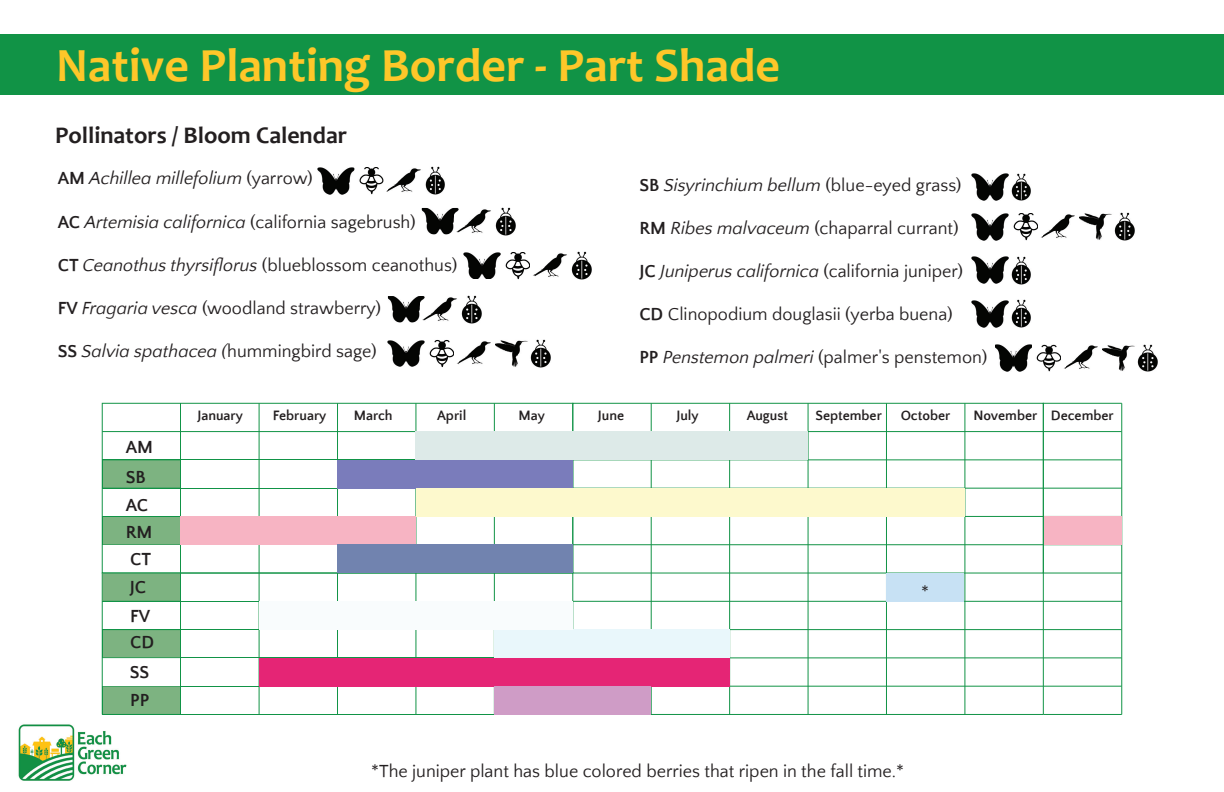
<style>
.page{position:relative;width:1224px;height:792px;background:#fff}
.page>*{position:absolute;margin:0;border:0;box-sizing:border-box;transform-origin:0 0}
.t1{font:700 48px "Candara";color:#fec729}
.t2{font:700 24px "Candara";color:#231f20}
.t3{font:18px "Quattrocento Sans";color:#231f20}
.t4{font:italic 18px "Quattrocento Sans";color:#231f20}
.t5{font:700 18px/30.9px "Quattrocento Sans";color:#231f20}
.t6{font:700 14px "Quattrocento Sans";color:#231f20}
.s1{font-weight:700;font-style:normal}
.s2{font-style:normal}
.s3{font-weight:700}
.s4{font-style:italic}
</style>
<div class="page">
<div style="left:0;top:34px;width:1224px;height:61px;background:#119346"></div>
<img style="left:318px;top:167px;width:103px;height:28px">
<img style="left:384px;top:167px;width:4px;height:27px">
<img style="left:422px;top:208px;width:32px;height:26px">
<img style="left:459px;top:209px;width:32px;height:24px">
<img style="left:454px;top:208px;width:5px;height:25px">
<img style="left:972px;top:256px;width:59px;height:28px">
<img style="left:972px;top:173px;width:59px;height:28px">
<img style="left:972px;top:300px;width:59px;height:28px">
<svg style="left:102px;top:403px;width:470px;height:170px"></svg>
<hr style="left:102px;top:431px;width:471px;height:1px;background:#119346">
<hr style="left:102px;top:459px;width:471px;height:1px;background:#119346">
<hr style="left:102px;top:488px;width:471px;height:1px;background:#119346">
<hr style="left:102px;top:516px;width:471px;height:1px;background:#119346">
<hr style="left:102px;top:544px;width:471px;height:1px;background:#119346">
<hr style="left:494px;top:403px;width:1px;height:170px;background:#119346">
<hr style="left:415px;top:403px;width:1px;height:170px;background:#119346">
<hr style="left:337px;top:403px;width:1px;height:170px;background:#119346">
<hr style="left:259px;top:403px;width:1px;height:170px;background:#119346">
<hr style="left:180px;top:403px;width:1px;height:170px;background:#119346">
<div style="left:572px;top:403px;width:472px;height:171px;border:1px solid #119346"></div>
<hr style="left:573px;top:431px;width:470px;height:1px;background:#119346">
<hr style="left:573px;top:459px;width:470px;height:1px;background:#119346">
<hr style="left:573px;top:488px;width:470px;height:1px;background:#119346">
<hr style="left:573px;top:516px;width:470px;height:1px;background:#119346">
<hr style="left:573px;top:544px;width:470px;height:1px;background:#119346">
<hr style="left:964px;top:403px;width:1px;height:170px;background:#119346">
<hr style="left:886px;top:403px;width:1px;height:170px;background:#119346">
<hr style="left:808px;top:403px;width:1px;height:170px;background:#119346">
<hr style="left:729px;top:403px;width:1px;height:170px;background:#119346">
<hr style="left:651px;top:403px;width:1px;height:170px;background:#119346">
<svg style="left:102px;top:573px;width:471px;height:141px"></svg>
<hr style="left:102px;top:601px;width:471px;height:1px;background:#119346">
<hr style="left:102px;top:629px;width:471px;height:1px;background:#119346">
<hr style="left:102px;top:657px;width:471px;height:1px;background:#119346">
<hr style="left:102px;top:686px;width:471px;height:1px;background:#119346">
<hr style="left:102px;top:714px;width:471px;height:1px;background:#119346">
<hr style="left:494px;top:573px;width:1px;height:142px;background:#119346">
<hr style="left:415px;top:573px;width:1px;height:142px;background:#119346">
<hr style="left:337px;top:573px;width:1px;height:142px;background:#119346">
<hr style="left:259px;top:573px;width:1px;height:142px;background:#119346">
<hr style="left:180px;top:573px;width:1px;height:141px;background:#119346">
<hr style="left:573px;top:601px;width:470px;height:1px;background:#119346">
<hr style="left:573px;top:629px;width:470px;height:1px;background:#119346">
<hr style="left:573px;top:657px;width:470px;height:1px;background:#119346">
<hr style="left:573px;top:686px;width:470px;height:1px;background:#119346">
<hr style="left:573px;top:714px;width:470px;height:1px;background:#119346">
<hr style="left:964px;top:573px;width:1px;height:142px;background:#119346">
<hr style="left:886px;top:573px;width:1px;height:142px;background:#119346">
<hr style="left:808px;top:573px;width:1px;height:142px;background:#119346">
<hr style="left:729px;top:573px;width:1px;height:142px;background:#119346">
<hr style="left:651px;top:573px;width:1px;height:142px;background:#119346">
<div style="left:1043px;top:403px;width:79px;height:171px;border:1px solid #119346"></div>
<hr style="left:1043px;top:431px;width:79px;height:1px;background:#119346">
<hr style="left:1043px;top:459px;width:79px;height:1px;background:#119346">
<hr style="left:1043px;top:488px;width:79px;height:1px;background:#119346">
<hr style="left:1043px;top:516px;width:79px;height:1px;background:#119346">
<hr style="left:1043px;top:544px;width:79px;height:1px;background:#119346">
<svg style="left:1121px;top:403px;width:1px;height:85px"></svg>
<hr style="left:1121px;top:488px;width:1px;height:34px;background:#119346">
<svg style="left:1121px;top:545px;width:1px;height:28px"></svg>
<hr style="left:1043px;top:573px;width:1px;height:141px;background:#119346">
<hr style="left:1043px;top:601px;width:79px;height:1px;background:#119346">
<hr style="left:1043px;top:629px;width:79px;height:1px;background:#119346">
<hr style="left:1043px;top:657px;width:79px;height:1px;background:#119346">
<hr style="left:1043px;top:686px;width:79px;height:1px;background:#119346">
<hr style="left:1043px;top:714px;width:79px;height:1px;background:#119346">
<hr style="left:1121px;top:573px;width:1px;height:57px;background:#119346">
<svg style="left:1121px;top:630px;width:1px;height:84px"></svg>
<img style="left:18px;top:724px;width:109px;height:57px">
<svg style="left:102px;top:460px;width:78px;height:28px;background:#78b17e"></svg>
<svg style="left:102px;top:516px;width:79px;height:29px;background:#77b07e"></svg>
<svg style="left:102px;top:573px;width:78px;height:28px;background:#79b17f"></svg>
<svg style="left:102px;top:630px;width:78px;height:28px;background:#78b17e"></svg>
<div style="left:102px;top:686px;width:78px;height:28px;background:#7db381"></div>
<div style="left:181px;top:516px;width:235px;height:29px;background:#f7b4c3"></div>
<div style="left:1044px;top:516px;width:78px;height:29px;background:#f7b4c3"></div>
<div style="left:886px;top:573px;width:78px;height:28px;background:#c7e1f4"></div>
<div style="left:494px;top:630px;width:236px;height:28px;background:#e9f7fb"></div>
<div style="left:259px;top:658px;width:471px;height:28px;background:#e52575"></div>
<div style="left:494px;top:686px;width:157px;height:28px;background:#cf9cc6"></div>
<div style="left:416px;top:432px;width:392px;height:28px;background:#ddeae8"></div>
<div style="left:338px;top:460px;width:235px;height:28px;background:#7a7cbb"></div>
<div style="left:338px;top:545px;width:235px;height:28px;background:#7183af"></div>
<div style="left:259px;top:601px;width:314px;height:29px;background:#f9fcfd"></div>
<div style="left:416px;top:488px;width:549px;height:28px;background:#fdf9cd"></div>
<img style="left:425px;top:167px;width:20px;height:28px">
<img style="left:388px;top:339px;width:163px;height:29px">
<img style="left:455px;top:340px;width:3px;height:27px">
<img style="left:464px;top:252px;width:128px;height:27px">
<img style="left:531px;top:252px;width:3px;height:27px">
<img style="left:495px;top:207px;width:21px;height:28px">
<img style="left:388px;top:296px;width:33px;height:27px">
<img style="left:421px;top:296px;width:61px;height:27px">
<img style="left:421px;top:297px;width:4px;height:26px">
<svg style="left:493px;top:340px;width:1px;height:27px"></svg>
<img style="left:972px;top:213px;width:103px;height:28px">
<img style="left:1039px;top:214px;width:3px;height:26px">
<img style="left:1079px;top:212px;width:56px;height:29px">
<img style="left:995px;top:344px;width:103px;height:28px">
<img style="left:1062px;top:345px;width:3px;height:26px">
<img style="left:1102px;top:344px;width:56px;height:28px">
<h1 class="t1" style="left:56px;top:37px;width:726px">Native Planting Border - Part Shade</h1>
<h2 class="t2" style="left:55px;top:120px;width:293px">Pollinators / Bloom Calendar</h2>
<p class="t4" style="left:58px;top:169px;width:256px"><span class="s1">AM</span> Achillea millefolium <span class="s2">(yarrow)</span></p>
<p class="t3" style="left:58px;top:212px;width:360px"><span class="s3">AC</span> <span class="s4">Artemisia californica</span> (california sagebrush)</p>
<p class="t3" style="left:58px;top:256px;width:401px"><span class="s3">CT</span> <span class="s4">Ceanothus thyrsiflorus</span> (blueblossom ceanothus)</p>
<p class="t3" style="left:58px;top:299px;width:325px"><span class="s3">FV</span> <span class="s4">Fragaria vesca</span> (woodland strawberry)</p>
<p class="t4" style="left:58px;top:342px;width:321px"><span class="s1">SS</span> Salvia spathacea (<span class="s2">hummingbird sage)</span></p>
<p class="t4" style="left:639px;top:175px;width:324px"><span class="s1">SB</span> Sisyrinchium bellum <span class="s2">(blue-eyed grass)</span></p>
<p class="t3" style="left:639px;top:219px;width:321px"><span class="s3">RM</span> <span class="s4">Ribes malvaceum</span> (chaparral currant)</p>
<p class="t4" style="left:639px;top:262px;width:325px"><span class="s1">JC</span> Juniperus californica <span class="s2">(california juniper)</span></p>
<p class="t3" style="left:639px;top:305px;width:315px"><span class="s3">CD</span> Clinopodium douglasii (yerba buena)</p>
<p class="t3" style="left:639px;top:348px;width:349px"><span class="s3">PP</span> <span class="s4">Penstemon palmeri</span> (palmer's penstemon)</p>
<p class="t5" style="left:126px;top:432px;width:29px">AM<br>SB</p>
<p class="t5" style="left:126px;top:490px;width:24px">AC</p>
<p class="t5" style="left:126px;top:518px;width:28px">RM</p>
<p class="t5" style="left:130px;top:544px;width:23px">CT</p>
<p class="t5" style="left:130px;top:572px;width:18px">JC</p>
<p class="t5" style="left:130px;top:601px;width:22px">FV</p>
<p class="t5" style="left:130px;top:628px;width:26px">CD</p>
<p class="t5" style="left:130px;top:657px;width:21px">SS</p>
<p class="t5" style="left:130px;top:686px;width:21px">PP</p>
<p class="t6" style="left:197px;top:408px;width:47px">January</p>
<p class="t6" style="left:273px;top:408px;width:55px">February</p>
<p class="t6" style="left:354px;top:408px;width:40px">March</p>
<p class="t6" style="left:437px;top:408px;width:31px">April</p>
<p class="t6" style="left:519px;top:408px;width:28px">May</p>
<p class="t6" style="left:598px;top:408px;width:28px">June</p>
<p class="t6" style="left:676px;top:408px;width:24px">July</p>
<p class="t6" style="left:747px;top:408px;width:43px">August</p>
<p class="t6" style="left:816px;top:408px;width:68px">September</p>
<p class="t6" style="left:901px;top:408px;width:51px">October</p>
<p class="t6" style="left:973px;top:408px;width:142px">November December</p>
<p class="t3" style="left:921px;top:583px;width:9px">*</p>
<p class="t3" style="left:371px;top:762px;width:534px">*The juniper plant has blue colored berries that ripen in the fall time.*</p>
</div>
